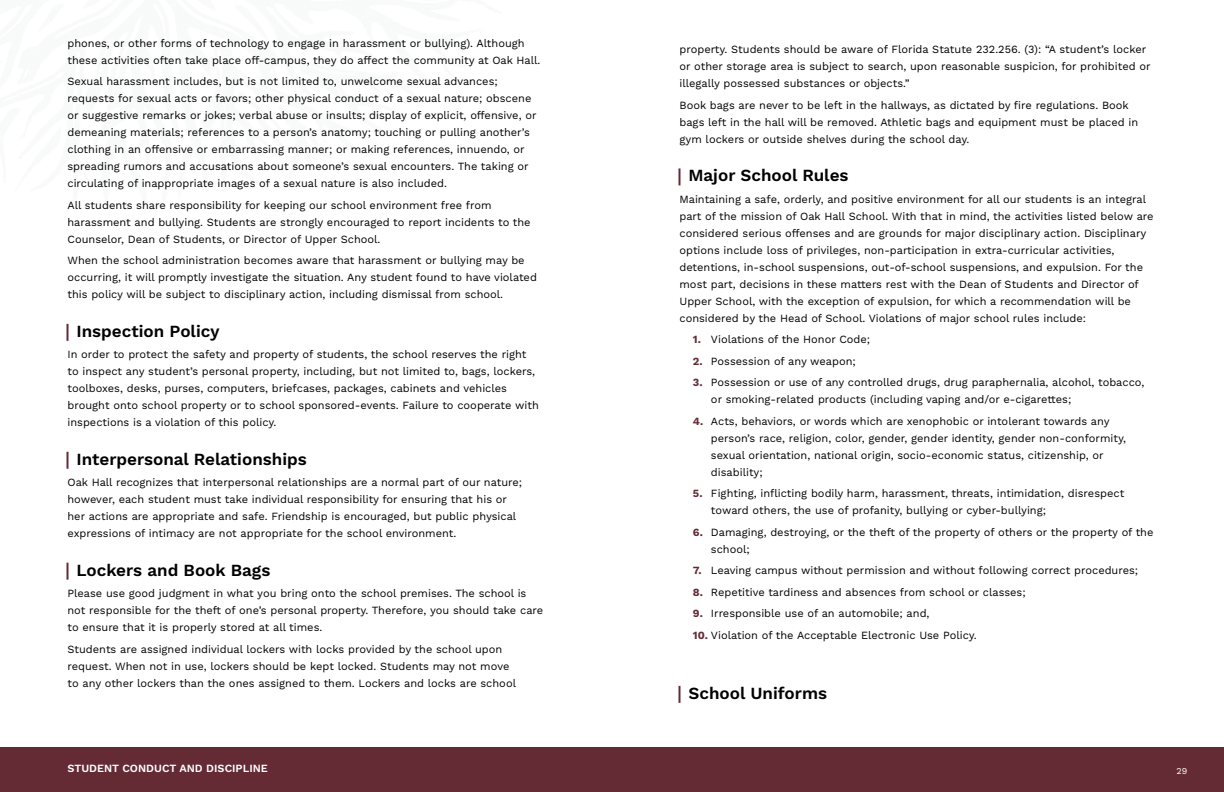
<style>
.page{position:relative;width:1224px;height:792px;background:#fff}
.page>*{position:absolute;margin:0;border:0;box-sizing:border-box;transform-origin:0 0}
.t1{font:600 17px "Work Sans";color:#000}
.t2{font:11px/17px "Work Sans";color:#000}
.t3{font:600 11px "Work Sans";color:#fff}
.t4{font:9px "Work Sans";color:#fff}
.s1{font-weight:700;color:#642b35}
</style>
<div class="page">
<div style="left:0;top:747px;width:1224px;height:45px;background:#642b35"></div>
<svg style="left:66px;top:324px;width:2px;height:17px"></svg>
<svg style="left:66px;top:452px;width:2px;height:17px"></svg>
<svg style="left:66px;top:563px;width:2px;height:17px"></svg>
<svg style="left:678px;top:168px;width:2px;height:17px"></svg>
<svg style="left:678px;top:686px;width:2px;height:17px"></svg>
<p class="t2" style="left:68px;top:35px;width:475px">phones, or other forms of technology to engage in harassment or bullying). Although these activities often take place off-campus, they do affect the community at Oak Hall.</p>
<p class="t2" style="left:68px;top:74px;width:471px">Sexual harassment includes, but is not limited to, unwelcome sexual advances; requests for sexual acts or favors; other physical conduct of a sexual nature; obscene or suggestive remarks or jokes; verbal abuse or insults; display of explicit, offensive, or demeaning materials; references to a person’s anatomy; touching or pulling another’s clothing in an offensive or embarrassing manner; or making references, innuendo, or spreading rumors and accusations about someone’s sexual encounters. The taking or circulating of inappropriate images of a sexual nature is also included.</p>
<p class="t2" style="left:68px;top:197px;width:465px">All students share responsibility for keeping our school environment free from harassment and bullying. Students are strongly encouraged to report incidents to the<br>Counselor, Dean of Students, or Director of Upper School.</p>
<p class="t2" style="left:68px;top:253px;width:471px">When the school administration becomes aware that harassment or bullying may be occurring, it will promptly investigate the situation. Any student found to have violated this policy will be subject to disciplinary action, including dismissal from school.</p>
<h1 class="t1" style="left:76px;top:321px;width:145px">Inspection Policy</h1>
<p class="t2" style="left:68px;top:347px;width:473px">In order to protect the safety and property of students, the school reserves the right to inspect any student’s personal property, including, but not limited to, bags, lockers, toolboxes, desks, purses, computers, briefcases, packages, cabinets and vehicles brought onto school property or to school sponsored-events. Failure to cooperate with inspections is a violation of this policy.</p>
<h1 class="t1" style="left:76px;top:449px;width:232px">Interpersonal Relationships</h1>
<p class="t2" style="left:68px;top:474px;width:456px">Oak Hall recognizes that interpersonal relationships are a normal part of our nature; however, each student must take individual responsibility for ensuring that his or her actions are appropriate and safe. Friendship is encouraged, but public physical expressions of intimacy are not appropriate for the school environment.</p>
<h1 class="t1" style="left:76px;top:560px;width:195px">Lockers and Book Bags</h1>
<p class="t2" style="left:68px;top:585px;width:477px">Please use good judgment in what you bring onto the school premises. The school is not responsible for the theft of one’s personal property. Therefore, you should take care to ensure that it is properly stored at all times.</p>
<p class="t2" style="left:68px;top:641px;width:450px">Students are assigned individual lockers with locks provided by the school upon request. When not in use, lockers should be kept locked. Students may not move to any other lockers than the ones assigned to them. Lockers and locks are school</p>
<p class="t2" style="left:680px;top:42px;width:473px">property. Students should be aware of Florida Statute 232.256. (3): “A student’s locker or other storage area is subject to search, upon reasonable suspicion, for prohibited or illegally possessed substances or objects.”</p>
<p class="t2" style="left:680px;top:97px;width:460px">Book bags are never to be left in the hallways, as dictated by fire regulations. Book bags left in the hall will be removed. Athletic bags and equipment must be placed in gym lockers or outside shelves during the school day.</p>
<h1 class="t1" style="left:688px;top:166px;width:162px">Major School Rules</h1>
<p class="t2" style="left:680px;top:191px;width:476px">Maintaining a safe, orderly, and positive environment for all our students is an integral part of the mission of Oak Hall School. With that in mind, the activities listed below are considered serious offenses and are grounds for major disciplinary action. Disciplinary options include loss of privileges, non-participation in extra-curricular activities, detentions, in-school suspensions, out-of-school suspensions, and expulsion. For the most part, decisions in these matters rest with the Dean of Students and Director of Upper School, with the exception of expulsion, for which a recommendation will be considered by the Head of School. Violations of major school rules include:</p>
<p class="t2" style="left:693px;top:332px;width:179px"><span class="s1">1.</span> Violations of the Honor Code;</p>
<p class="t2" style="left:693px;top:353px;width:164px"><span class="s1">2.</span> Possession of any weapon;</p>
<p class="t2" style="left:711px;top:375px;width:435px;text-indent:-18px"><span class="s1">3.</span> Possession or use of any controlled drugs, drug paraphernalia, alcohol, tobacco, or smoking-related products (including vaping and/or e-cigarettes;</p>
<p class="t2" style="left:711px;top:413px;width:417px;text-indent:-18px"><span class="s1">4.</span> Acts, behaviors, or words which are xenophobic or intolerant towards any person’s race, religion, color, gender, gender identity, gender non-conformity, sexual orientation, national origin, socio-economic status, citizenship, or disability;</p>
<p class="t2" style="left:711px;top:486px;width:415px;text-indent:-18px"><span class="s1">5.</span> Fighting, inflicting bodily harm, harassment, threats, intimidation, disrespect toward others, the use of profanity, bullying or cyber-bullying;</p>
<p class="t2" style="left:711px;top:524px;width:444px;text-indent:-18px"><span class="s1">6.</span> Damaging, destroying, or the theft of the property of others or the property of the school;</p>
<p class="t2" style="left:693px;top:563px;width:447px"><span class="s1">7.</span> Leaving campus without permission and without following correct procedures;</p>
<p class="t2" style="left:693px;top:584px;width:334px"><span class="s1">8.</span> Repetitive tardiness and absences from school or classes;</p>
<p class="t2" style="left:693px;top:606px;width:238px"><span class="s1">9.</span> Irresponsible use of an automobile; and,</p>
<p class="t2" style="left:693px;top:627px;width:285px"><span class="s1">10.</span> Violation of the Acceptable Electronic Use Policy.</p>
<h1 class="t1" style="left:688px;top:683px;width:140px">School Uniforms</h1>
<p class="t3" style="left:68px;top:762px;width:202px">STUDENT CONDUCT AND DISCIPLINE</p>
<p class="t4" style="left:1176px;top:765px;width:12px">29</p>
</div>
